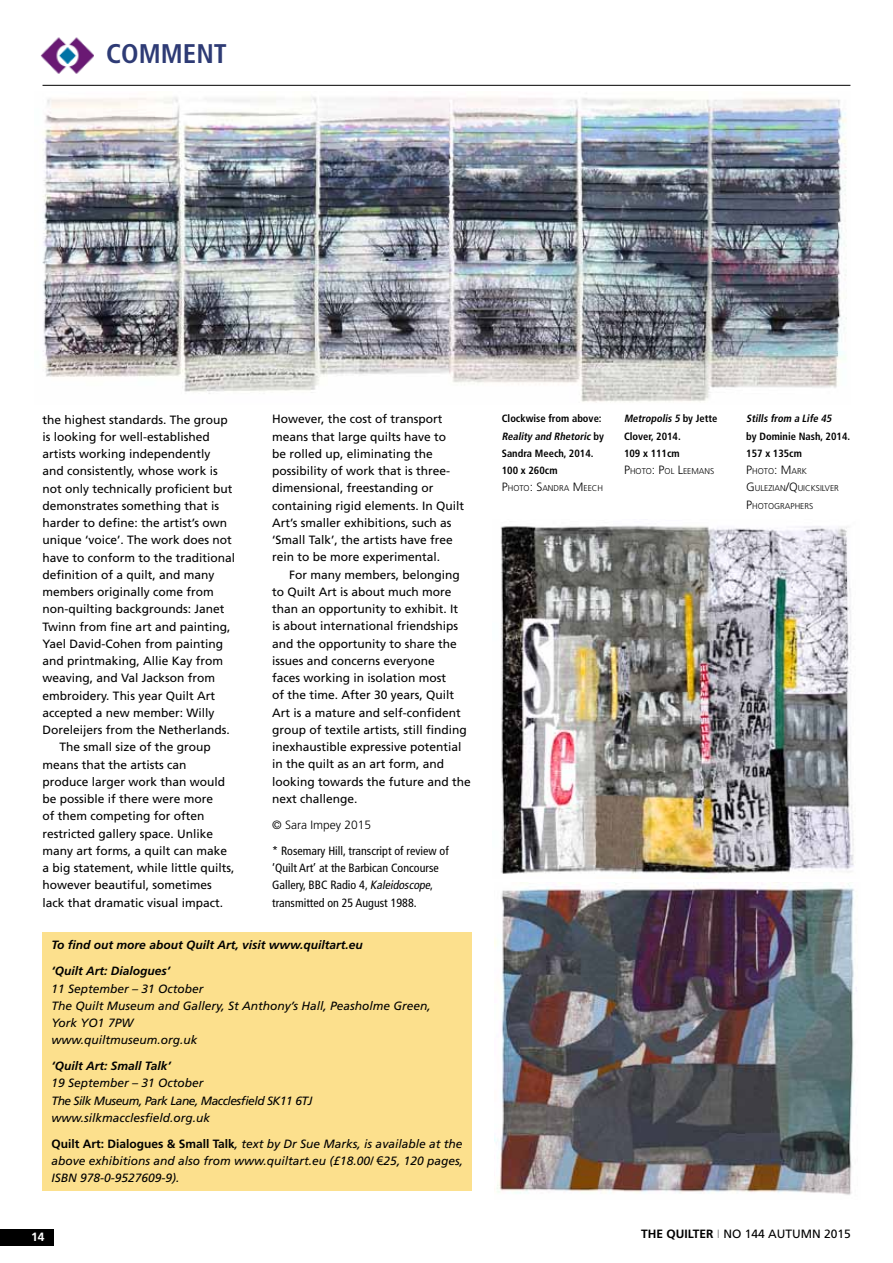
<style>
.page{position:relative;width:893px;height:1263px;background:#fff}
.page>*{position:absolute;margin:0;border:0;box-sizing:border-box;transform-origin:0 0}
.t1{font:700 condensed 27px "Frutiger";color:#2e3b75}
.t2{font:12px/17.2px "Frutiger";color:#000}
.t3{font:italic 12px/17.2px "Frutiger";color:#000}
.t4{font:condensed 12px/17.4px "Frutiger";color:#000}
.t5{font:italic 700 12px/25.8px "Frutiger";color:#000}
.t6{font:300 12px "Frutiger";color:#000}
.t7{font:700 12px "Frutiger";color:#fff}
.t8{font:700 condensed 10.5px/17.2px "Frutiger";color:#000}
.t9{font:italic 700 condensed 10.5px "Frutiger";color:#000}
.t10{font:300 8.4px/17.2px "Frutiger";color:#000}
.s1{font-style:italic}
.s2{font-weight:700;font-style:normal}
.s3{font-family:"Arial";font-style:normal}
.s4{font-size:12px}
.s5{font-weight:700}
.s6{color:#9c9e9f}
</style>
<div class="page">
<img style="left:495px;top:882px;width:362px;height:313px">
<img style="left:500px;top:525px;width:354px;height:353px">
<img style="left:42px;top:97px;width:805px;height:306px">
<hr style="left:43px;top:85px;width:807px;height:1px;background:#000">
<img style="left:41px;top:37px;width:53px;height:37px">
<div style="left:0;top:1229px;width:53px;height:17px;background:#000"></div>
<div style="left:43px;top:932px;width:429px;height:259px;background:#fce08d"></div>
<h1 class="t1" style="left:106px;top:38px;width:122px">COMMENT</h1>
<p class="t2" style="left:43px;top:411px;width:194px">the highest standards. The group is looking for well-established artists working independently<br>and consistently, whose work is not only technically proficient but demonstrates something that is harder to define: the artist’s own unique ‘voice’. The work does not have to conform to the traditional definition of a quilt, and many members originally come from non-quilting backgrounds: Janet<br>Twinn from fine art and painting,<br>Yael David-Cohen from painting and printmaking, Allie Kay from weaving, and Val Jackson from embroidery. This year Quilt Art accepted a new member: Willy<br>Doreleijers from the Netherlands.<br>The small size of the group means that the artists can produce larger work than would be possible if there were more<br>of them competing for often restricted gallery space. U nlike many art forms, a quilt can make a big statement, while little quilts, however beautiful, sometimes lack that dramatic visual impact.</p>
<p class="t2" style="left:272px;top:411px;width:194px">However, the cost of transport means that large quilts have to<br>be rolled up, eliminating the possibility of work that is three&shy;dimensional, freestanding or containing rigid elements. In Quilt<br>Art’s smaller exhibitions, such as ‘Small Talk’, the artists have free rein to be more experimental.</p>
<p class="t2" style="left:272px;top:566px;width:200px;text-indent:17px">For many members, belonging to Quilt Art is about much more than an opportunity to exhibit. It<br>is about international friendships and the opportunity to share the issues and concerns everyone<br>faces working in isolation most<br>of the time. After 30 years, Quilt<br>Art is a mature and self-confident group of textile artists, still finding inexhaustible expressive potential in the quilt as an art form, and looking towards the future and the next challenge.</p>
<p class="t6" style="left:272px;top:818px;width:100px">© Sara Impey 2015</p>
<p class="t4" style="left:272px;top:842px;width:178px">* Rosemary Hill, transcript of review of ‘Quilt Art’ at the Barbican Concourse Gallery, BBC Radio 4, <span class="s1">Kaleidoscope</span>, transmitted on 25 August 1988.</p>
<p class="t5" style="left:52px;top:932px;width:313px">To find out more about Quilt Art, visit www.quiltart.eu ‘Quilt Art: Dialogues’</p>
<p class="t3" style="left:52px;top:980px;width:381px">11 September – 31 October<br>The Quilt Museum and Gallery, St Anthony’s Hall, Peasholme Green,<br>York YO1 7PW<br>www.quiltmuseum.org.uk</p>
<p class="t5" style="left:52px;top:1053px;width:121px">‘Quilt Art: Small Talk’</p>
<p class="t3" style="left:52px;top:1075px;width:262px">19 September – 31 October<br>The Silk Museum, Park Lane, Macclesfield SK11 6TJ www.silkmacclesfield.org.uk</p>
<p class="t3" style="left:52px;top:1135px;width:413px;text-align:justify"><span class="s2">Quilt Art: Dialogues &amp; Small Talk</span>, text by Dr Sue Marks, is available at the above exhibitions and also from www.quiltart.eu (£18.00/ <span class="s3">€</span>25, 120 pages, ISBN 978-0-9527609-9).</p>
<p class="t8" style="left:502px;top:410px;width:104px">Clockwise from above:<br><span class="s1">Reality and Rhetoric</span> b y<br>Sandra Meech, 2014.<br>100 x 260cm</p>
<p class="t10" style="left:502px;top:480px;width:103px"><span class="s4">P</span>HOTO<span class="s4">: S</span>ANDRA <span class="s4">M</span> EECH</p>
<p class="t8" style="left:624px;top:410px;width:95px"><span class="s1">Metropolis 5</span> b y J e t t e<br>Clover, 2014.<br>109 x 111cm</p>
<p class="t10" style="left:624px;top:463px;width:92px"><span class="s4">P</span>HOTO<span class="s4">: P</span>OL <span class="s4">L</span>EEMANS</p>
<p class="t9" style="left:746px;top:413px;width:89px">Stills from a Life 45</p>
<p class="t8" style="left:746px;top:427px;width:105px">by Dominie Nash, 2014.<br>157 x 135cm</p>
<p class="t10" style="left:746px;top:463px;width:93px"><span class="s4">P</span>HOTO<span class="s4">: M</span>ARK<br><span class="s4">G</span> ULEZIAN<span class="s4">/Q</span>UICKSILVER<br><span class="s4">P</span>HOTOGRAPHERS</p>
<p class="t7" style="left:31px;top:1230px;width:15px">14</p>
<p class="t2" style="left:641px;top:1225px;width:211px"><span class="s5">THE QUILTER</span> <span class="s6">I</span> NO 144 Autumn 2015</p>
</div>
